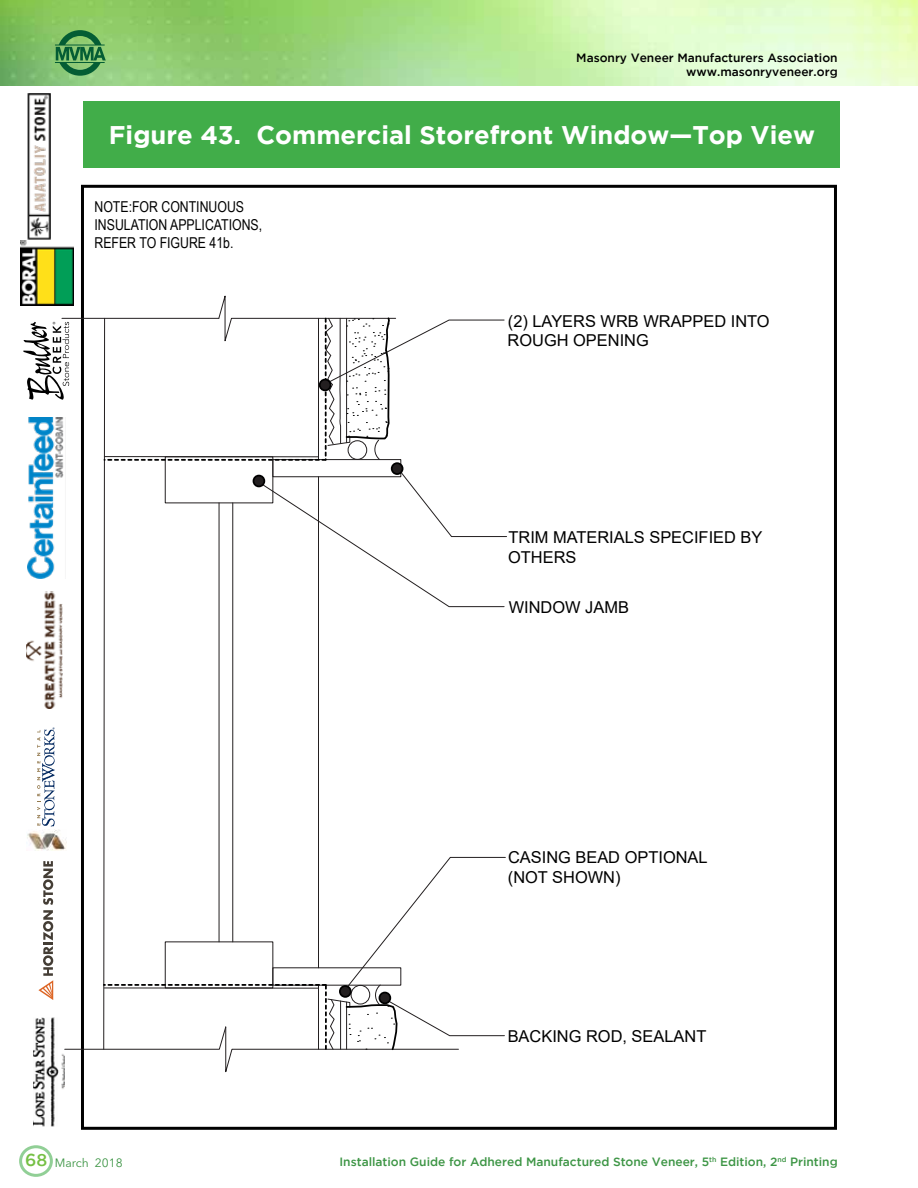
<style>
.page{position:relative;width:918px;height:1188px;background:#fff}
.page>*{position:absolute;margin:0;border:0;box-sizing:border-box;transform-origin:0 0}
.t1{font:700 25.5px "Gotham";color:#fff}
.t2{font:500 17.25px "Gotham";color:#75c044}
.t3{font:16.35px/19.5px "Arial";color:#000}
.t4{font:15px/18px "Arial Narrow";color:#000}
.t5{font:500 12px "Gotham";color:#3d9545}
.t6{font:500 12px/14.4px "Gotham";color:#000;text-align:right}
.t7{font:12px "Avenir Next LT Pro";color:#3d9545}
</style>
<div class="page">
<div style="left:19px;top:1145px;width:34px;height:32px;border:3px solid #41ad49;border-radius:50%"></div>
<img style="left:1px;top:0;width:917px;height:86px">
<svg style="left:56px;top:30px;width:50px;height:46px;background:#549c59"></svg>
<hr style="left:55px;top:45px;width:50px;height:1px;background:#045d34">
<hr style="left:55px;top:62px;width:50px;height:1px;background:#045d34">
<img style="left:25px;top:93px;width:26px;height:148px">
<img style="left:21px;top:241px;width:53px;height:65px">
<img style="left:34px;top:1078px;width:31px;height:49px">
<div style="left:84px;top:101px;width:756px;height:67px;background:#41ad49"></div>
<svg style="left:23px;top:290px;width:484px;height:788px"></svg>
<div style="left:320px;top:380px;width:11px;height:10px;background:#231f20;border-radius:50%"></div>
<div style="left:319px;top:379px;width:12px;height:12px;border:2px solid #000;border-radius:50%"></div>
<div style="left:392px;top:463px;width:11px;height:11px;background:#231f20;border-radius:50%"></div>
<div style="left:391px;top:462px;width:12px;height:13px;border:2px solid #000;border-radius:50%"></div>
<div style="left:340px;top:986px;width:11px;height:11px;background:#231f20;border-radius:50%"></div>
<div style="left:339px;top:985px;width:13px;height:13px;border:2px solid #000;border-radius:50%"></div>
<div style="left:379px;top:993px;width:11px;height:10px;background:#231f20;border-radius:50%"></div>
<div style="left:379px;top:992px;width:12px;height:12px;border:2px solid #000;border-radius:50%"></div>
<div style="left:253px;top:476px;width:11px;height:10px;background:#231f20;border-radius:50%"></div>
<div style="left:253px;top:475px;width:12px;height:12px;border:2px solid #000;border-radius:50%"></div>
<p class="t6" style="left:576px;top:50px;width:263px">Masonry Veneer Manufacturers Association www.masonryveneer.org</p>
<h1 class="t1" style="left:109px;top:120px;width:708px">Figure 43. Commercial Storefront Window—Top View</h1>
<p class="t4" style="left:94px;top:197px;width:169px">NOTE:FOR CONTINUOUS<br>INSULATION APPLICATIONS,<br>REFER TO FIGURE 41b.</p>
<p class="t3" style="left:508px;top:311px;width:264px">(2) LAYERS WRB WRAPPED INTO<br>ROUGH OPENING</p>
<p class="t3" style="left:508px;top:527px;width:256px">TRIM MATERIALS SPECIFIED BY<br>OTHERS</p>
<p class="t3" style="left:509px;top:597px;width:122px">WINDOW JAMB</p>
<p class="t3" style="left:508px;top:848px;width:201px">CASING BEAD OPTIONAL (NOT SHOWN)</p>
<p class="t3" style="left:508px;top:1026px;width:200px">BACKING ROD, SEALANT</p>
<p class="t2" style="left:25px;top:1151px;width:24px">68</p>
<p class="t7" style="left:55px;top:1156px;width:69px">March 2018</p>
<p class="t5" style="left:340px;top:1155px;width:500px">Installation Guide for Adhered Manufactured Stone Veneer, 5<sup>th</sup> Edition, 2<sup>nd</sup> Printing</p>
</div>
